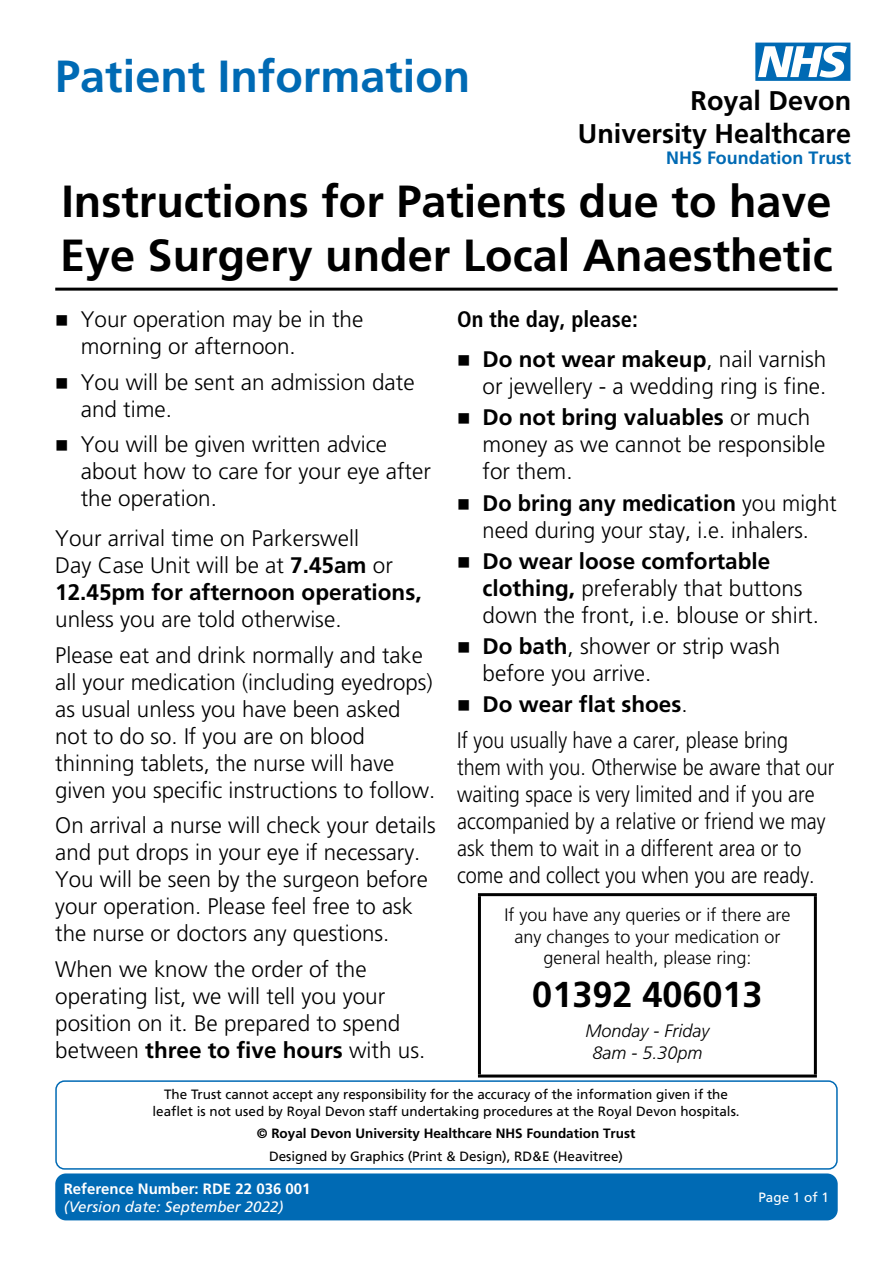
<style>
.page{position:relative;width:893px;height:1263px;background:#fff}
.page>*{position:absolute;margin:0;border:0;box-sizing:border-box;transform-origin:0 0}
.t1{font:700 45px/54px "Frutiger 65";color:#000}
.t2{font:700 45px "Frutiger 65";color:#006ab4}
.t3{font:700 36px "Frutiger 65";color:#000}
.t4{font:700 27px/32.4px "Frutiger 65";color:#000;text-align:right}
.t5{font:300 22.5px/27px "Frutiger 45";color:#000}
.t6{font:300 22.5px/27px "Frutiger 45";color:#000;scale:.88 1}
.t7{font:700 22.5px "Frutiger 65";color:#000}
.t8{font:700 condensed 22.5px "Frutiger 67";color:#000}
.t9{font:300 18px/21.6px "Frutiger 45";color:#000;text-align:center}
.t10{font:italic 300 18px/21.6px "Frutiger 46";color:#000;text-align:center}
.t11{font:700 17.85px "Frutiger 65";color:#006ab4}
.t12{font:700 15px "Frutiger 65";color:#fff}
.t13{font:italic 15px "Frutiger 56";color:#fff}
.t14{font:13.5px/16.2px "Frutiger 55 Roman";color:#000;text-align:center}
.t15{font:700 13.5px "Frutiger 65";color:#000}
.t16{font:13.5px "Frutiger 55 Roman";color:#fff}
.s1{font-family:"Frutiger 65";font-weight:700}
.s2{font-family:"Frutiger 45";font-weight:300}
</style>
<div class="page">
<div style="left:55px;top:1173px;width:783px;height:47px;background:#006ab4;border-radius:11px"></div>
<svg style="left:755px;top:43px;width:95px;height:38px"></svg>
<div style="left:55px;top:1080px;width:783px;height:90px;border:2px solid #006ab4;border-radius:9px"></div>
<hr style="left:55px;top:288px;width:783px;height:3px;background:#000">
<hr style="left:478px;top:893px;width:339px;height:3px;background:#000">
<hr style="left:478px;top:896px;width:3px;height:178px;background:#000">
<hr style="left:814px;top:896px;width:3px;height:178px;background:#000">
<hr style="left:478px;top:1074px;width:339px;height:3px;background:#000">
<h1 class="t2" style="left:55px;top:50px;width:417px">Patient Information</h1>
<p class="t4" style="left:578px;top:84px;width:275px">Royal Devon<br>University Healthcare</p>
<p class="t11" style="left:666px;top:147px;width:186px">NHS Foundation Trust</p>
<h1 class="t1" style="left:60px;top:174px;width:774px">Instructions for Patients due to have<br>Eye Surgery under Local Anaesthetic</h1>
<p class="t5" style="left:81px;top:306px;width:284px">Your operation may be in the morning or afternoon.</p>
<p class="t5" style="left:81px;top:368px;width:335px">You will be sent an admission date and time.</p>
<p class="t5" style="left:81px;top:431px;width:352px">You will be given written advice about how to care for your eye after the operation.</p>
<p class="t5" style="left:55px;top:525px;width:339px">Your arrival time on Parkerswell<br>Day Case Unit will be at <span class="s1">7.45am</span> or</p>
<p class="t7" style="left:55px;top:579px;width:368px">12.45pm for afternoon operations,</p>
<p class="t5" style="left:55px;top:601px;width:369px;line-height:35.5px">unless you are told otherwise.<br>Please eat and drink normally and take</p>
<p class="t5" style="left:55px;top:668px;width:381px">all your medication (including eyedrops) as usual unless you have been asked not to do so. If you are on blood thinning tablets, the nurse will have given you specific instructions to follow.</p>
<p class="t5" style="left:55px;top:812px;width:382px">On arrival a nurse will check your details and put drops in your eye if necessary.<br>You will be seen by the surgeon before your operation. Please feel free to ask the nurse or doctors any questions.</p>
<p class="t5" style="left:55px;top:955px;width:347px">When we know the order of the operating list, we will tell you your position on it. Be prepared to spend</p>
<p class="t7" style="left:55px;top:1037px;width:372px"><span class="s2">between</span> three to five hours <span class="s2">with us.</span></p>
<p class="t8" style="left:457px;top:306px;width:182px">On the day, please:</p>
<p class="t7" style="left:483px;top:346px;width:345px">Do not wear makeup<span class="s2">, nail varnish</span></p>
<p class="t5" style="left:483px;top:373px;width:345px">or jewellery - a wedding ring is fine.</p>
<p class="t7" style="left:483px;top:404px;width:329px">Do not bring valuables <span class="s2">or much</span></p>
<p class="t5" style="left:483px;top:431px;width:344px">money as we cannot be responsible for them.</p>
<p class="t7" style="left:483px;top:489px;width:356px">Do bring any medication <span class="s2">you might</span></p>
<p class="t5" style="left:483px;top:516px;width:328px">need during your stay, i.e. inhalers.</p>
<p class="t7" style="left:483px;top:548px;width:289px">Do wear loose comfortable</p>
<p class="t5" style="left:483px;top:574px;width:338px"><span class="s1">clothing,</span> preferably that buttons down the front, i.e. blouse or shirt.</p>
<p class="t5" style="left:483px;top:633px;width:299px"><span class="s1">Do bath</span>, shower or strip wash before you arrive.</p>
<p class="t7" style="left:483px;top:691px;width:207px">Do wear flat shoes<span class="s2">.</span></p>
<p class="t6" style="left:457px;top:726px;width:430px">If you usually have a carer, please bring them with you. Otherwise be aware that our waiting space is very limited and if you are accompanied by a relative or friend we may ask them to wait in a different area or to come and collect you when you are ready.</p>
<p class="t9" style="left:504px;top:904px;width:288px">If you have any queries or if there are any changes to your medication or general health, please ring:</p>
<h2 class="t3" style="left:532px;top:974px;width:232px">01392 406013</h2>
<p class="t10" style="left:585px;top:1020px;width:126px">Monday - Friday<br>8am - 5.30pm</p>
<p class="t14" style="left:152px;top:1086px;width:589px">The Trust cannot accept any responsibility for the accuracy of the information given if the leaflet is not used by Royal Devon staff undertaking procedures at the Royal Devon hospitals.</p>
<p class="t15" style="left:257px;top:1125px;width:380px">© Royal Devon University Healthcare NHS Foundation Trust</p>
<p class="t14" style="left:269px;top:1148px;width:356px">Designed by Graphics (Print &amp; Design), RD&amp;E (Heavitree)</p>
<p class="t12" style="left:64px;top:1179px;width:248px">Reference Number: RDE 22 036 001</p>
<p class="t13" style="left:64px;top:1197px;width:221px">(Version date: September 2022)</p>
<p class="t16" style="left:758px;top:1189px;width:72px">Page 1 of 1</p>
</div>
